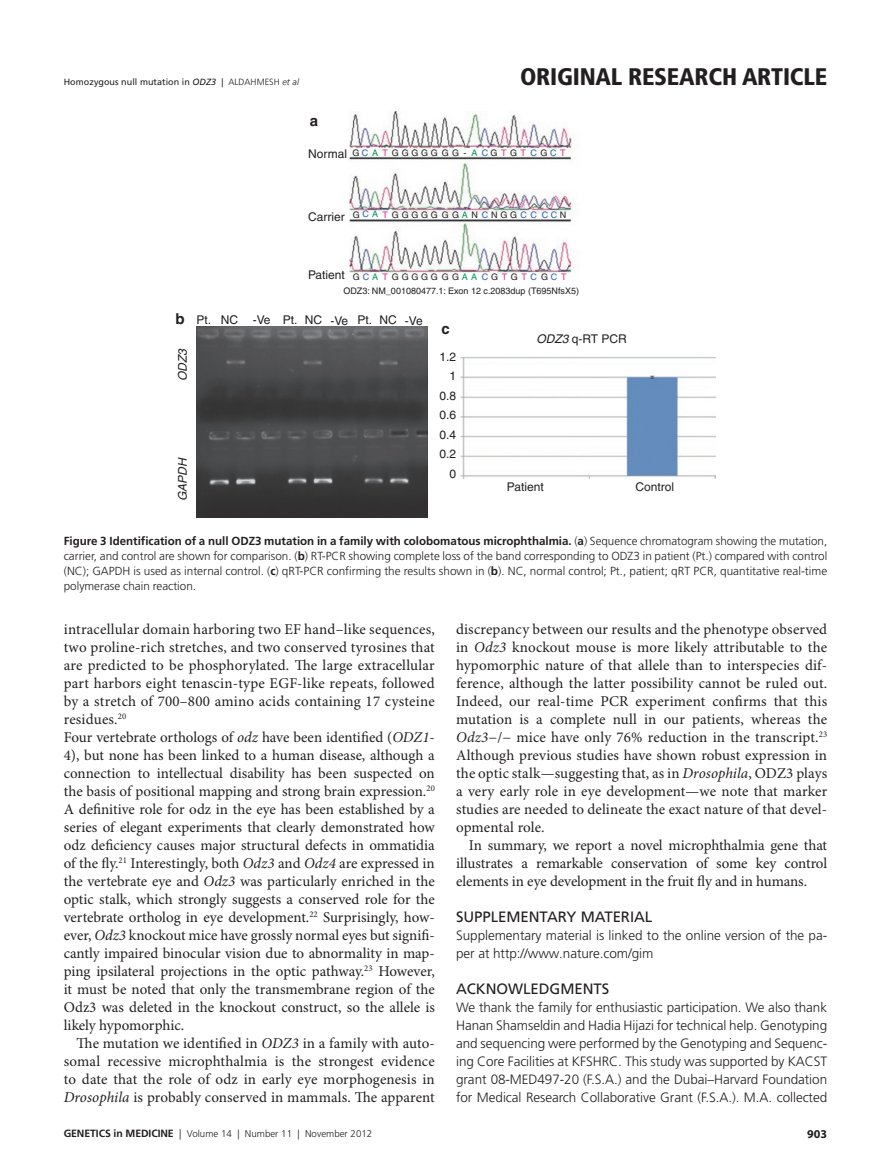
<style>
.page{position:relative;width:891px;height:1175px;background:#fff}
.page>*{position:absolute;margin:0;border:0;box-sizing:border-box;transform-origin:0 0}
.t1{font:900 condensed 24px "Frutiger LT Pro";letter-spacing:-.01em;color:#231f20}
.t2{font:15px/18px "Minion Pro";color:#231f20;text-align:justify}
.t3{font:15px "Frutiger LT Pro";letter-spacing:-.005em;color:#231f20}
.t4{font:700 15px "Helvetica";color:#231f20}
.t5{font:300 13.5px/18px "Frutiger LT Pro";letter-spacing:-.005em;color:#231f20}
.t6{font:12px/19.5px "Helvetica";color:#231f20;text-align:right}
.t7{font:italic 12px "Helvetica";color:#231f20}
.t8{font:700 12px "Myriad Pro";color:#231f20}
.t9{font:300 11.7px/15px "Frutiger LT Std";color:#231f20;text-align:justify}
.t10{font:300 9.75px "Frutiger LT Pro";color:#231f20}
.t11{font:9px/14px "Helvetica";color:#231f20}
.t12{font:9px "Frutiger LT Pro";letter-spacing:.005em;color:#231f20}
.t13{font:9px "Helvetica";letter-spacing:.39em;color:#2b60a7}
.t14{font:9px "Helvetica";letter-spacing:.33em;color:#231f20}
.t15{font:9px "Helvetica";letter-spacing:.14em;color:#231f20}
.t16{font:9px "Helvetica";letter-spacing:.315em;color:#231f20}
.s1{font-style:italic}
.s2{font-weight:300}
.s3{font-weight:300;font-style:italic}
.s4{color:#2b60a7}
.s5{color:#009256}
.s6{color:#da3382}
.s7{color:#231f20}
.s8{font-weight:700}
.s9{font-weight:700;font-size:10.5px}
.s10{font-size:10.5px}
</style>
<div class="page">
<img style="left:350px;top:112px;width:365px;height:367px">
<img style="left:196px;top:326px;width:232px;height:192px">
<p class="t12" style="left:64px;top:76px;width:237px">Homozygous null mutation in <span class="s1">ODZ3</span> | <span class="s2">ALDAHMESH</span> <span class="s3">et al</span></p>
<h1 class="t1" style="left:520px;top:62px;width:309px">ORIGINAL RESEARCH ARTICLE</h1>
<p class="t4" style="left:310px;top:111px;width:10px">a</p>
<p class="t6" style="left:308px;top:144px;width:40px">Normal</p>
<p class="t15" style="left:352px;top:147px;width:27px">G <span class="s4">C</span> <span class="s5">A</span></p>
<p class="t16" style="left:383px;top:147px;width:78px"><span class="s6">T</span>GGGGGGG</p>
<p class="t13" style="left:482px;top:147px;width:85px">C <span class="s7">G</span><span class="s6">T</span><span class="s7">G</span><span class="s6">T</span> C<span class="s7">G</span>C<span class="s6">T</span></p>
<p class="t15" style="left:463px;top:147px;width:16px">- <span class="s5">A</span></p>
<p class="t6" style="left:308px;top:207px;width:38px">Carrier</p>
<p class="t15" style="left:353px;top:209px;width:27px">G <span class="s4">C</span> <span class="s5">A</span></p>
<p class="t14" style="left:383px;top:209px;width:156px"><span class="s6">T</span>GGGGGGG<span class="s5">A</span>N<span class="s4">C</span>NGG<span class="s4">C C</span></p>
<p class="t13" style="left:542px;top:210px;width:26px">C C <span class="s7">N</span></p>
<p class="t4" style="left:176px;top:309px;width:11px">b</p>
<p class="t7" style="left:176px;top:381px;width:34px;rotate:-90deg">ODZ3</p>
<p class="t6" style="left:197px;top:310px;width:16px">Pt.</p>
<p class="t7" style="left:176px;top:501px;width:45px;rotate:-90deg">GAPDH</p>
<p class="t6" style="left:308px;top:265px;width:38px">Patient</p>
<p class="t13" style="left:482px;top:271px;width:57px">C <span class="s7">G</span> <span class="s6">T</span> <span class="s7">G</span> <span class="s6">T</span> C</p>
<p class="t15" style="left:541px;top:271px;width:27px">G <span class="s4">C</span> <span class="s6">T</span></p>
<p class="t11" style="left:343px;top:270px;width:237px;text-indent:10px">G<span class="s4">C</span><span class="s5">A</span> <span class="s6">T</span> GGGGG GG<span class="s5">AA<br></span>ODZ3: NM_001080477.1: Exon 12 c.2083dup (T695NfsX5)</p>
<p class="t6" style="left:221px;top:310px;width:204px">NC -Ve Pt. NC -Ve Pt. NC -Ve</p>
<p class="t4" style="left:441px;top:320px;width:10px">c</p>
<p class="t6" style="left:440px;top:347px;width:18px">1.2<br>1<br>0.8<br>0.6<br>0.4<br>0.2</p>
<p class="t6" style="left:450px;top:464px;width:8px">0</p>
<p class="t6" style="left:536px;top:329px;width:92px"><span class="s1">ODZ3</span> q-RT PCR</p>
<p class="t6" style="left:507px;top:477px;width:38px">Patient</p>
<p class="t6" style="left:636px;top:477px;width:40px">Control</p>
<p class="t9" style="left:64px;top:533px;width:765px"><span class="s8">Figure 3 Identification of a null ODZ3 mutation in a family with colobomatous microphthalmia.</span> (<span class="s8">a</span>) Sequence chromatogram showing the mutation, carrier, and control are shown for comparison. (<span class="s8">b</span>) RT-PCR showing complete loss of the band corresponding to ODZ3 in patient (Pt.) compared with control (NC); GAPDH is used as internal control. (<span class="s8">c</span>) qRT-PCR confirming the results shown in (<span class="s8">b</span>). NC, normal control; Pt., patient; qRT PCR, quantitative real-time polymerase chain reaction.</p>
<p class="t2" style="left:64px;top:620px;width:373px;text-align:left">intracellular domain harboring two EF hand–like sequences, two proline-rich stretches, and two conserved tyrosines that are predicted to be phosphorylated. The large extracellular part harbors eight tenascin-type EGF-like repeats, followed by a stretch of 700–800 amino acids containing 17 cysteine residues.<sup>20<br></sup>Four vertebrate orthologs of <span class="s1">odz</span> have been identified (<span class="s1">ODZ1</span>- 4), but none has been linked to a human disease, although a connection to intellectual disability has been suspected on the basis of positional mapping and strong brain expression.<sup>20<br></sup>A definitive role for odz in the eye has been established by a series of elegant experiments that clearly demonstrated how odz deficiency causes major structural defects in ommatidia of the fly.<sup>21</sup> Interestingly, both <span class="s1">Odz3</span> and <span class="s1">Odz4</span> are expressed in the vertebrate eye and <span class="s1">Odz3</span> was particularly enriched in the optic stalk, which strongly suggests a conserved role for the vertebrate ortholog in eye development.<sup>22</sup> Surprisingly, how&shy;ever, <span class="s1">Odz3</span> knockout mice have grossly normal eyes but signifi&shy;cantly impaired binocular vision due to abnormality in map&shy;ping ipsilateral projections in the optic pathway.<sup>23</sup> However, it must be noted that only the transmembrane region of the Odz3 was deleted in the knockout construct, so the allele is likely hypomorphic.</p>
<p class="t2" style="left:64px;top:1034px;width:373px;text-indent:13px">The mutation we identified in <span class="s1">ODZ3</span> in a family with auto&shy;somal recessive microphthalmia is the strongest evidence to date that the role of odz in early eye morphogenesis in <span class="s1">Drosophila</span> is probably conserved in mammals. The apparent</p>
<p class="t2" style="left:456px;top:620px;width:373px">discrepancy between our results and the phenotype observed in <span class="s1">Odz3</span> knockout mouse is more likely attributable to the hypomorphic nature of that allele than to interspecies dif&shy;ference, although the latter possibility cannot be ruled out.<br>Indeed, our real-time PCR experiment confirms that this mutation is a complete null in our patients, whereas the <span class="s1">Odz3</span>−/− mice have only 76% reduction in the transcript.<sup>23<br></sup>Although previous studies have shown robust expression in the optic stalk—suggesting that, as in <span class="s1">Drosophila</span>, ODZ3 plays a very early role in eye development—we note that marker studies are needed to delineate the exact nature of that devel&shy;opmental role.</p>
<p class="t2" style="left:456px;top:836px;width:373px;text-indent:13px">In summary, we report a novel microphthalmia gene that illustrates a remarkable conservation of some key control elements in eye development in the fruit fly and in humans.</p>
<p class="t3" style="left:456px;top:907px;width:198px">SUPPLEMENTARY MATERIAL</p>
<p class="t5" style="left:456px;top:926px;width:373px">Supplementary material is linked to the online version of the pa&shy;per at http://www.nature.com/gim</p>
<p class="t3" style="left:456px;top:979px;width:155px">ACKNOWLEDGMENTS</p>
<p class="t5" style="left:456px;top:998px;width:373px;text-align:justify">We thank the family for enthusiastic participation. We also thank Hanan Shamseldin and Hadia Hijazi for technical help. Genotyping and sequencing were performed by the Genotyping and Sequenc&shy;ing Core Facilities at KFSHRC. This study was supported by KACST grant 08-MED497-20 (F.S.A.) and the Dubai–Harvard Foundation for Medical Research Collaborative Grant (F.S.A.). M.A. collected</p>
<p class="t10" style="left:64px;top:1128px;width:310px"><span class="s9">GENETICS IN MEDICINE</span> <span class="s10">|</span> Volume 14 | Number 11 | November 2012</p>
<p class="t8" style="left:807px;top:1126px;width:21px">903</p>
</div>
